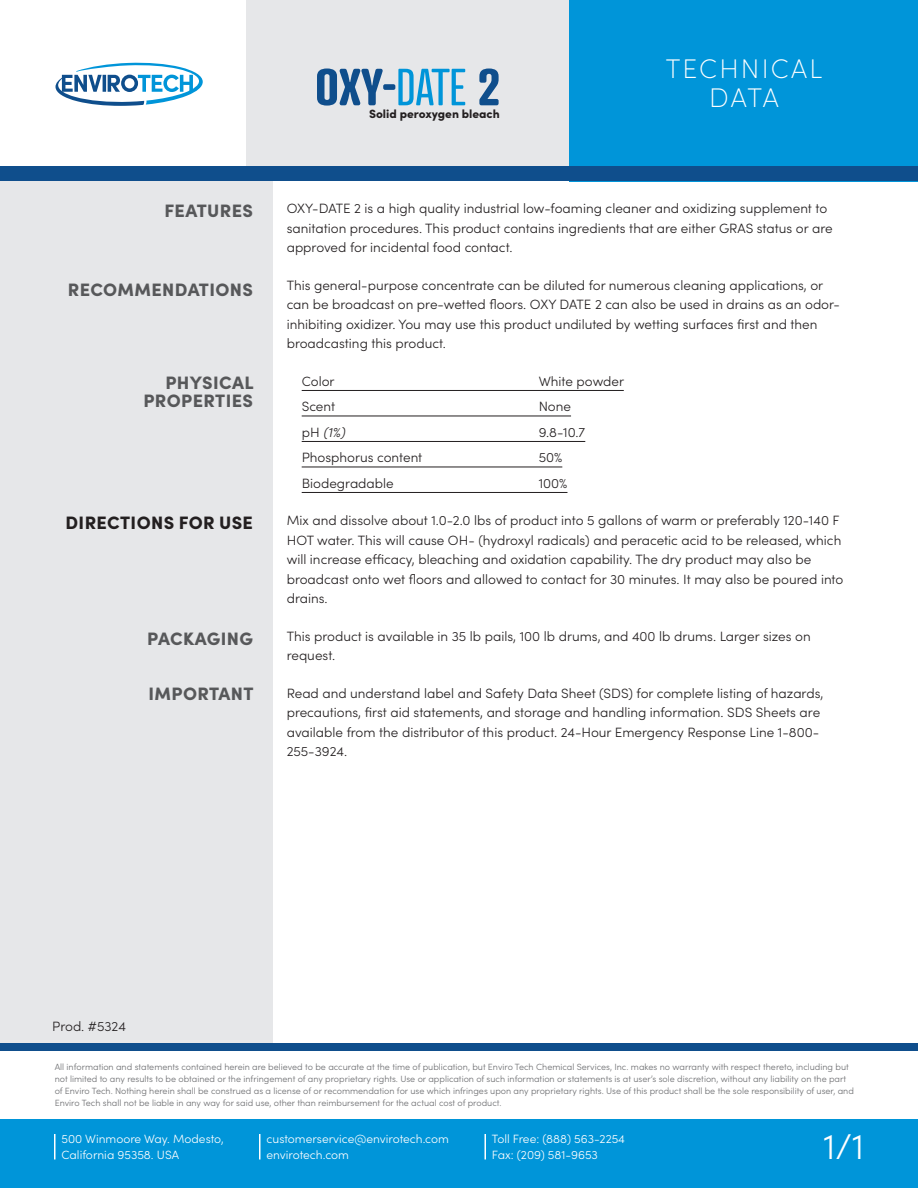
<style>
.page{position:relative;width:918px;height:1188px;background:#fff}
.page>*{position:absolute;margin:0;border:0;box-sizing:border-box;transform-origin:0 0}
.t1{font:700 50.55px "Atrament";color:#0f4e8c}
.t2{font:300 36px "Sofia Pro";color:#fff}
.t3{font:200 27px "Sofia Pro";letter-spacing:.08em;color:#fff}
._2{font:900 18px/18px "Sofia Pro";letter-spacing:.02em;color:#57585a;text-align:right}
.t4{font:900 18px "Sofia Pro";letter-spacing:.02em;color:#231f20}
.Estilo_de_párrafo_1{font:300 13.5px/19.5px "Sofia Pro";color:#231f20}
.tabla{font:300 13.5px "Sofia Pro";color:#231f20}
.tabla-2{font:italic 300 13.5px "Sofia Pro";color:#231f20}
.t5{font:300 12px/16.5px "Sofia Pro";color:#fff}
.t6{font:900 12px "Sofia Pro";color:#231f20}
.t7{font:300 9px/12px "Sofia Pro";color:#6c6d70}
.s1{font-weight:400;color:#0095d9}
.s2{font-style:normal}
</style>
<div class="page">
<div style="left:0;top:1119px;width:918px;height:69px;background:#0095d9"></div>
<div style="left:246px;top:0;width:323px;height:176px;background:#e6e7e9"></div>
<div style="left:0;top:174px;width:273px;height:869px;background:#e6e7e9"></div>
<div style="left:569px;top:0;width:349px;height:181px;background:#0095d9"></div>
<svg style="left:55px;top:62px;width:148px;height:44px"></svg>
<div style="left:0;top:166px;width:918px;height:15px;background:#0f4e8c"></div>
<div style="left:0;top:1043px;width:918px;height:7px;background:#0f4e8c"></div>
<hr style="left:302px;top:390px;width:322px;height:1px;background:#231f20">
<hr style="left:302px;top:416px;width:269px;height:1px;background:#231f20">
<hr style="left:302px;top:441px;width:283px;height:1px;background:#231f20">
<hr style="left:302px;top:467px;width:260px;height:1px;background:#231f20">
<hr style="left:302px;top:492px;width:265px;height:1px;background:#231f20">
<hr style="left:54px;top:1134px;width:2px;height:26px;background:#fff">
<hr style="left:259px;top:1134px;width:2px;height:26px;background:#fff">
<hr style="left:484px;top:1134px;width:2px;height:26px;background:#fff">
<p class="t1" style="left:315px;top:55px;width:187px">OXY-<span class="s1">DATE</span> 2</p>
<p class="t3" style="left:666px;top:49px;width:158px">TECHNICAL</p>
<p class="t3" style="left:709px;top:78px;width:71px">DATA</p>
<p class="t6" style="left:369px;top:104px;width:132px">Solid peroxygen bleach</p>
<p class="_2" style="left:164px;top:200px;width:90px">FEATURES</p>
<p class="Estilo_de_párrafo_1" style="left:287px;top:198px;width:547px">OXY-DATE 2 is a high quality industrial low-foaming cleaner and oxidizing supplement to sanitation procedures. This product contains ingredients that are either GRAS status or are approved for incidental food contact.</p>
<p class="Estilo_de_párrafo_1" style="left:287px;top:275px;width:555px">This general-purpose concentrate can be diluted for numerous cleaning applications, or can be broadcast on pre-wetted floors. OXY DATE 2 can also be used in drains as an odor&shy;inhibiting oxidizer. You may use this product undiluted by wetting surfaces first and then broadcasting this product.</p>
<p class="tabla" style="left:302px;top:371px;width:34px">Color</p>
<p class="tabla" style="left:539px;top:371px;width:87px">White powder</p>
<p class="tabla" style="left:302px;top:397px;width:35px">Scent</p>
<p class="tabla" style="left:539px;top:397px;width:34px">None</p>
<p class="tabla-2" style="left:302px;top:422px;width:45px"><span class="s2">pH</span> (1%)</p>
<p class="tabla" style="left:539px;top:422px;width:48px">9.8-10.7</p>
<p class="tabla" style="left:302px;top:448px;width:122px">Phosphorus content</p>
<p class="tabla" style="left:539px;top:448px;width:25px">50%</p>
<p class="tabla" style="left:302px;top:473px;width:94px">Biodegradable</p>
<p class="tabla" style="left:539px;top:473px;width:30px">100%</p>
<p class="Estilo_de_párrafo_1" style="left:287px;top:510px;width:558px">Mix and dissolve about 1.0-2.0 lbs of product into 5 gallons of warm or preferably 120-140 F HOT water. This will cause OH- (hydroxyl radicals) and peracetic acid to be released, which will increase efficacy, bleaching and oxidation capability. The dry product may also be broadcast onto wet floors and allowed to contact for 30 minutes. It may also be poured into drains.</p>
<p class="Estilo_de_párrafo_1" style="left:287px;top:626px;width:526px">This product is available in 35 lb pails, 100 lb drums, and 400 lb drums. Larger sizes on request.</p>
<p class="Estilo_de_párrafo_1" style="left:287px;top:683px;width:538px">Read and understand label and Safety Data Sheet (SDS) for complete listing of hazards, precautions, first aid statements, and storage and handling information. SDS Sheets are available from the distributor of this product. 24-Hour Emergency Response Line 1-800- 255-3924.</p>
<p class="_2" style="left:68px;top:279px;width:187px">RECOMMENDATIONS</p>
<p class="_2" style="left:143px;top:372px;width:112px">PHYSICAL<br>PROPERTIES</p>
<p class="t4" style="left:66px;top:508px;width:189px">DIRECTIONS FOR USE</p>
<p class="_2" style="left:147px;top:628px;width:107px">PACKAGING</p>
<p class="_2" style="left:149px;top:683px;width:107px">IMPORTANT</p>
<p class="Estilo_de_párrafo_1" style="left:52px;top:1016px;width:75px">Prod. #5324</p>
<p class="t7" style="left:55px;top:1061px;width:801px">All information and statements contained herein are believed to be accurate at the time of publication, but Enviro Tech Chemical Services, Inc. makes no warranty with respect thereto, including but not limited to any results to be obtained or the infringement of any proprietary rights. Use or application of such information or statements is at user’s sole discretion, without any liability on the part of Enviro Tech. Nothing herein shall be construed as a license of or recommendation for use which infringes upon any proprietary rights. Use of this product shall be the sole responsibility of user, and Enviro Tech shall not be liable in any way for said use, other than reimbursement for the actual cost of product.</p>
<p class="t5" style="left:62px;top:1130px;width:164px">500 Winmoore Way. Modesto,<br>California 95358. USA</p>
<p class="t5" style="left:267px;top:1130px;width:184px">customerservice@envirotech.com</p>
<p class="t5" style="left:267px;top:1146px;width:84px">envirotech.com</p>
<p class="t5" style="left:492px;top:1130px;width:135px">Toll Free: (888) 563-2254<br>Fax: (209) 581-9653</p>
<p class="t2" style="left:823px;top:1120px;width:42px">1/1</p>
</div>
